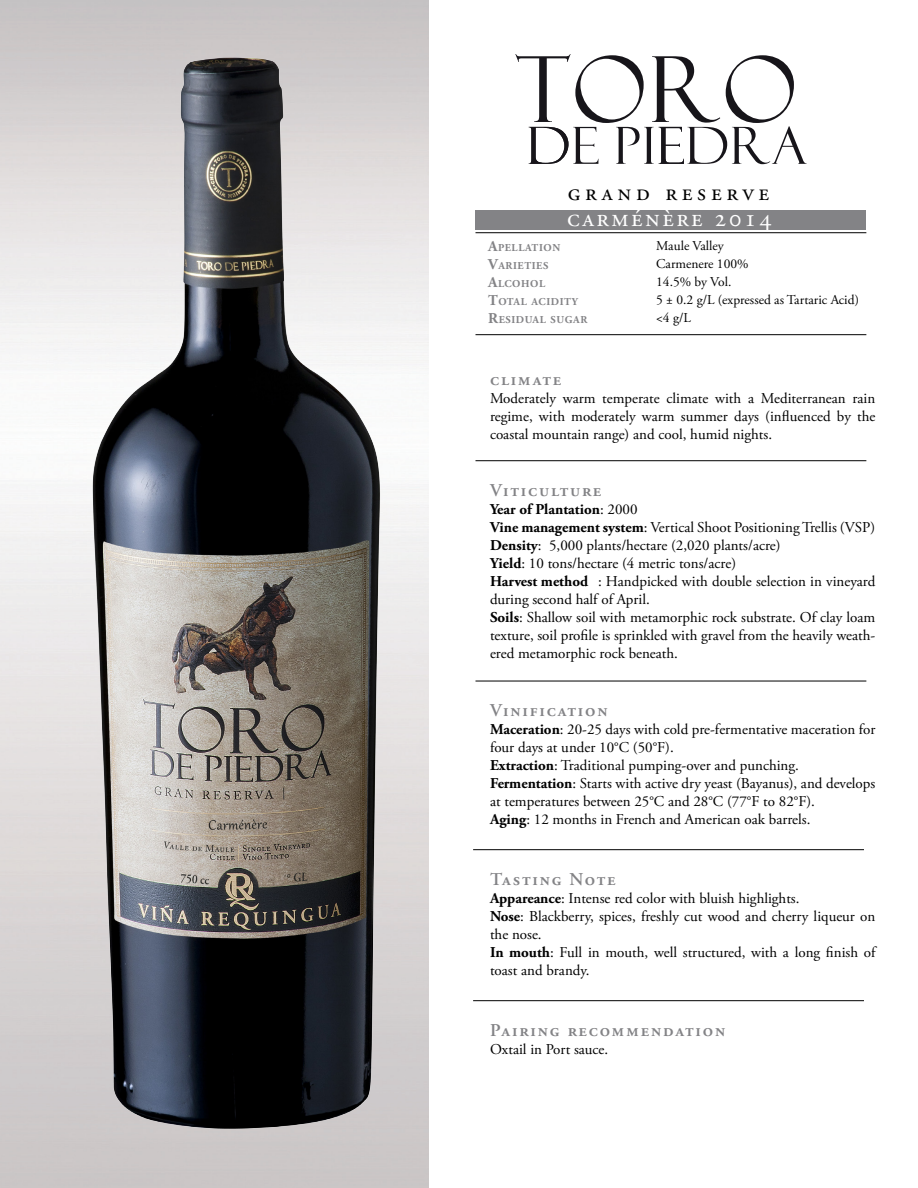
<style>
.page{position:relative;width:918px;height:1188px;background:#fff}
.page>*{position:absolute;margin:0;border:0;box-sizing:border-box;transform-origin:0 0}
.t1{font:25.5px "Adobe Garamond Pro";letter-spacing:.1em;color:#fff}
.t2{font:24px "Adobe Garamond Pro";letter-spacing:.2em;color:#000}
.t3{font:600 18px "Adobe Garamond Pro";letter-spacing:.1em;color:#838386}
.t4{font:15px/18px "Adobe Garamond Pro";color:#000}
.t5{font:13.5px/18px "Adobe Garamond Pro";color:#000}
.t6{font:700 10.5px/18px "Adobe Garamond Pro";letter-spacing:.055em;color:#838386}
.s1{font-size:15px}
.s2{font-weight:700}
</style>
<div class="page">
<div style="left:476px;top:210px;width:390px;height:19px;background:#838386"></div>
<hr style="left:476px;top:334px;width:390px;height:1px;background:#000">
<hr style="left:476px;top:460px;width:390px;height:1px;background:#000">
<hr style="left:476px;top:681px;width:390px;height:1px;background:#000">
<hr style="left:473px;top:1000px;width:391px;height:1px;background:#000">
<hr style="left:473px;top:849px;width:391px;height:1px;background:#000">
<hr style="left:476px;top:232px;width:390px;height:1px;background:#000">
<img style="left:82px;top:54px;width:302px;height:1080px">
<svg style="left:515px;top:54px;width:292px;height:110px"></svg>
<h2 class="t2" style="left:568px;top:178px;width:203px">grand reserve</h2>
<h1 class="t1" style="left:567px;top:203px;width:206px">carménère 2014</h1>
<p class="t6" style="left:488px;top:239px;width:101px"><span class="s1">A</span>PELLATION<br><span class="s1">V</span>ARIETIES<br><span class="s1">A</span>LCOHOL<br><span class="s1">T</span>OTAL ACIDITY<br><span class="s1">R</span>ESIDUAL SUGAR</p>
<p class="t5" style="left:656px;top:237px;width:204px">Maule Valley<br>Carmenere 100%<br>14.5% by Vol.<br>5 ± 0.2 g/L (expressed as Tartaric Acid) &lt;4 g/L</p>
<p class="t3" style="left:490px;top:369px;width:73px">CLIMATE</p>
<p class="t4" style="left:490px;top:389px;width:387px;text-align:justify">Moderately warm temperate climate with a Mediterranean rain regime, with moderately warm summer days (influenced by the coastal mountain range) and cool, humid nights.</p>
<p class="t3" style="left:490px;top:480px;width:113px">VITICULTURE</p>
<p class="t4" style="left:490px;top:501px;width:387px"><span class="s2">Year of Plantation</span>: 2000<br><span class="s2">Vine management system</span>: Vertical Shoot Positioning Trellis (VSP)<br><span class="s2">Density</span>: 5,000 plants/hectare (2,020 plants/acre)<br><span class="s2">Yield</span>: 10 tons/hectare (4 metric tons/acre)<br><span class="s2">Harvest method</span> : Handpicked with double selection in vineyard during second half of April.<br><span class="s2">Soils</span>: Shallow soil with metamorphic rock substrate. Of clay loam texture, soil profile is sprinkled with gravel from the heavily weath&shy;ered metamorphic rock beneath.</p>
<p class="t3" style="left:490px;top:700px;width:119px">VINIFICATION</p>
<p class="t4" style="left:490px;top:721px;width:387px"><span class="s2">Maceration</span>: 20-25 days with cold pre-fermentative maceration for four days at under 10°C (50°F).<br><span class="s2">Extraction</span>: Traditional pumping-over and punching.<br><span class="s2">Fermentation</span>: Starts with active dry yeast (Bayanus), and develops at temperatures between 25°C and 28°C (77°F to 82°F).<br><span class="s2">Aging</span>: 12 months in French and American oak barrels.</p>
<p class="t3" style="left:490px;top:869px;width:127px">TASTING NOTE</p>
<p class="t4" style="left:490px;top:890px;width:387px"><span class="s2">Appareance</span>: Intense red color with bluish highlights.<br><span class="s2">Nose</span>: Blackberry, spices, freshly cut wood and cherry liqueur on the nose.<br><span class="s2">In mouth</span>: Full in mouth, well structured, with a long finish of toast and brandy.</p>
<p class="t3" style="left:490px;top:1020px;width:237px">PAIRING RECOMMENDATION</p>
<p class="t4" style="left:490px;top:1041px;width:120px">Oxtail in Port sauce.</p>
</div>
